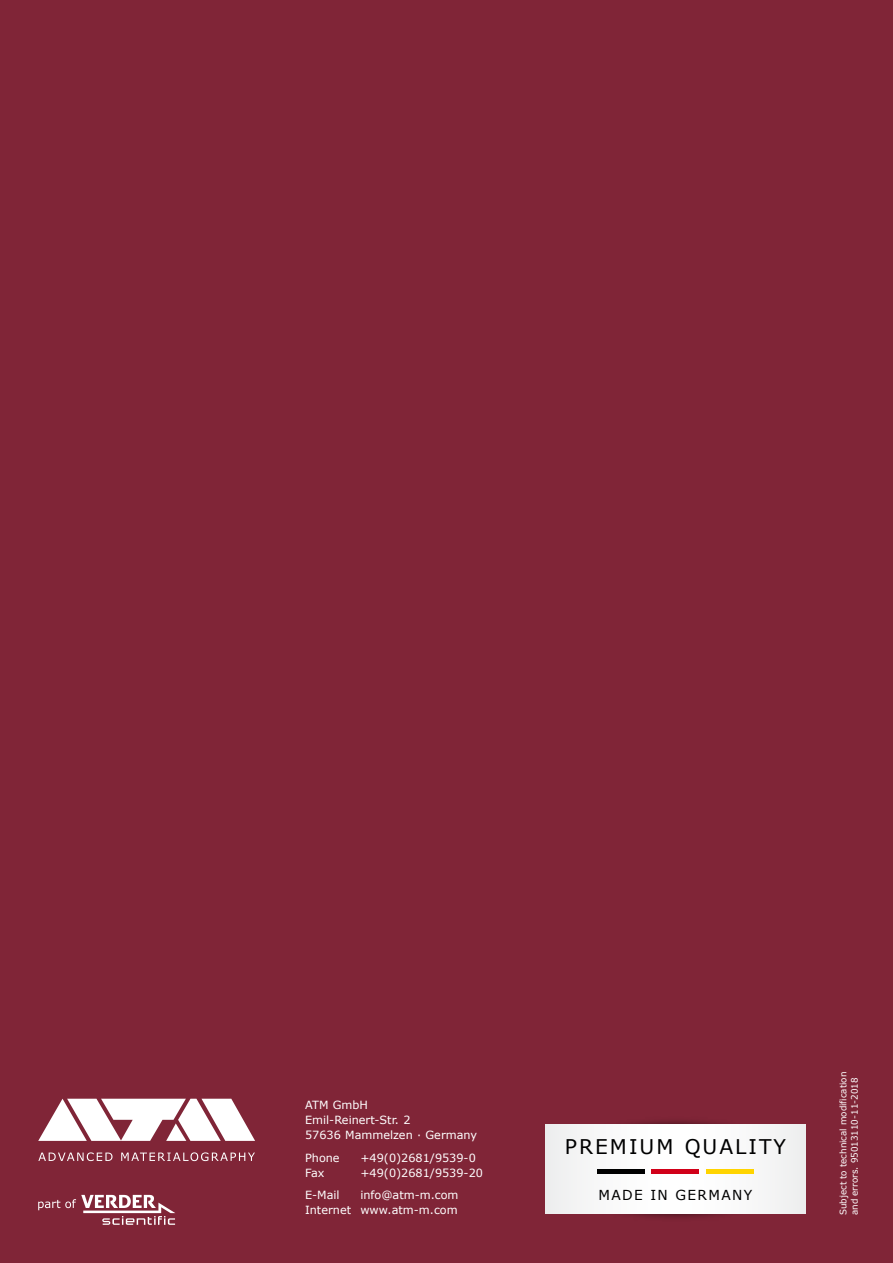
<style>
.page{position:relative;width:893px;height:1263px;background:#802537}
.page>*{position:absolute;margin:0;border:0;box-sizing:border-box;transform-origin:0 0}
.t1{font:20.25px "Verdana";letter-spacing:.1em;color:#000}
.t2{font:13.8px "Verdana";letter-spacing:.1em;color:#000}
.t3{font:11.25px/15px "Verdana";color:#fff}
.t4{font:9px/11.2px "Verdana";color:#fff}
</style>
<div class="page">
<svg style="left:38px;top:1099px;width:217px;height:42px"></svg>
<svg style="left:38px;top:1152px;width:75px;height:9px"></svg>
<svg style="left:121px;top:1152px;width:134px;height:9px"></svg>
<svg style="left:38px;top:1195px;width:137px;height:30px"></svg>
<img style="left:628px;top:1120px;width:178px;height:98px">
<div style="left:675px;top:1124px;width:130px;height:90px;background:#f9f9fa"></div>
<div style="left:545px;top:1124px;width:130px;height:90px;background:#f9f9f9"></div>
<div style="left:598px;top:1169px;width:47px;height:5px;background:#000"></div>
<div style="left:706px;top:1169px;width:47px;height:5px;background:#ffd400"></div>
<div style="left:652px;top:1169px;width:47px;height:5px;background:#d10019"></div>
<p class="t3" style="left:305px;top:1097px;width:174px">ATM GmbH<br>Emil-Reinert-Str. 2<br>57636 Mammelzen · Germany</p>
<p class="t3" style="left:305px;top:1150px;width:36px">Phone</p>
<p class="t3" style="left:360px;top:1150px;width:117px">+49(0)2681/9539-0</p>
<p class="t3" style="left:305px;top:1165px;width:21px">Fax</p>
<p class="t3" style="left:360px;top:1165px;width:124px">+49(0)2681/9539-20</p>
<p class="t3" style="left:305px;top:1187px;width:36px">E-Mail</p>
<p class="t3" style="left:305px;top:1187px;width:155px;text-align:right">info@atm-m.com<br>Internet www.atm-m.com</p>
<h1 class="t1" style="left:565px;top:1133px;width:223px">PREMIUM QUALITY</h1>
<p class="t2" style="left:598px;top:1186px;width:156px">MADE IN GERMANY</p>
<p class="t4" style="left:838px;top:1215px;width:145px;rotate:-90deg">Subject to technical modification and errors. 95013110-11-2018</p>
</div>
